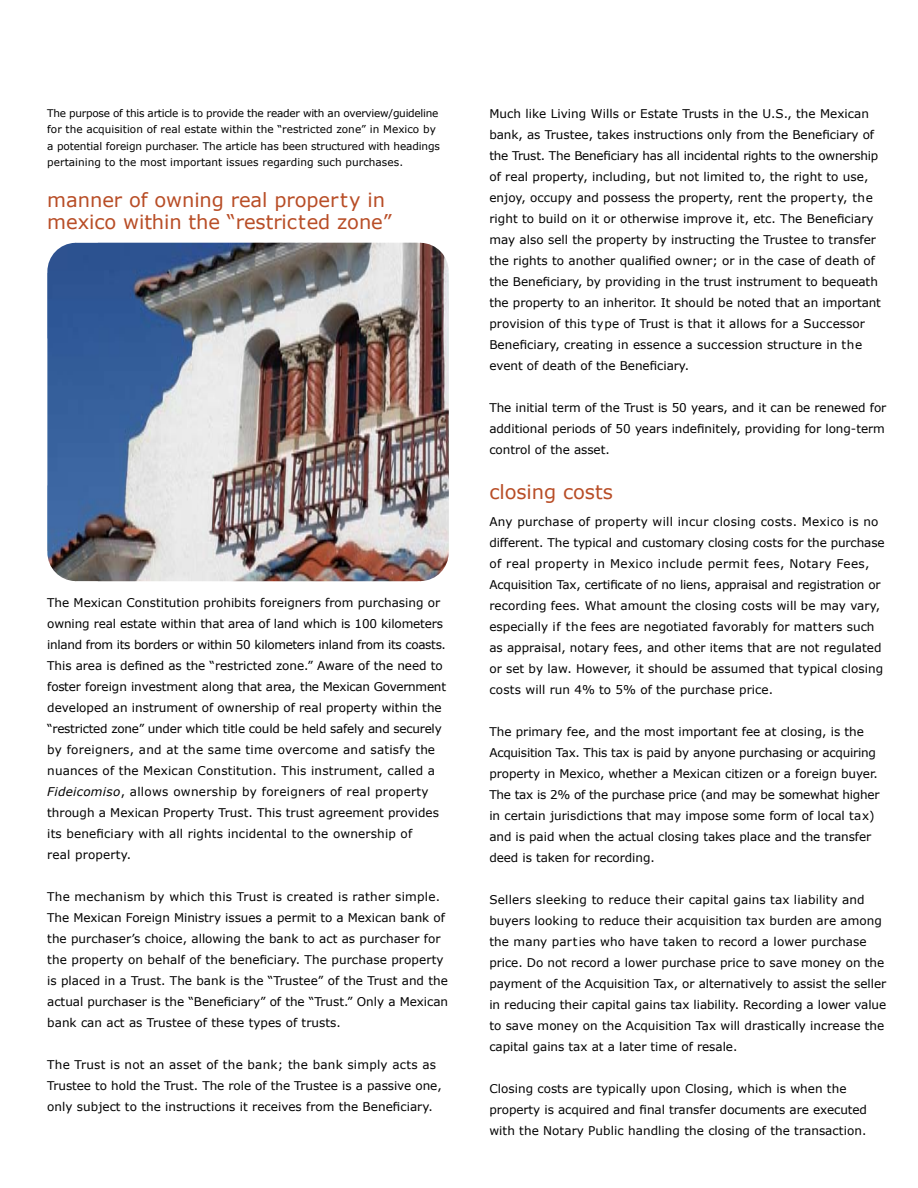
<style>
.page{position:relative;width:918px;height:1188px;background:#fff}
.page>*{position:absolute;margin:0;border:0;box-sizing:border-box;transform-origin:0 0}
.t1{font:19.5px/22.5px "Verdana";letter-spacing:-.005em;color:#b84d26}
.t2{font:12px/21px "Verdana";color:#000}
.t3{font:10.5px/16.5px "Verdana";letter-spacing:-.01em;color:#000}
.s1{font-style:italic}
</style>
<div class="page">
<img style="left:47px;top:243px;width:402px;height:338px">
<p class="t3" style="left:47px;top:104px;width:394px">The purpose of this article is to provide the reader with an overview/guideline for the acquisition of real estate within the “restricted zone” in Mexico by a potential foreign purchaser. The article has been structured with headings pertaining to the most important issues regarding such purchases.</p>
<h1 class="t1" style="left:47px;top:188px;width:346px">manner of owning real property in mexico within the “restricted zone”</h1>
<p class="t2" style="left:47px;top:592px;width:400px">The Mexican Constitution prohibits foreigners from purchasing or owning real estate within that area of land which is 100 kilometers inland from its borders or within 50 kilometers inland from its coasts.<br>This area is defined as the “restricted zone.” Aware of the need to foster foreign investment along that area, the Mexican Government developed an instrument of ownership of real property within the “restricted zone” under which title could be held safely and securely by foreigners, and at the same time overcome and satisfy the nuances of the Mexican Constitution. This instrument, called a <span class="s1">Fideicomiso</span>, allows ownership by foreigners of real property through a Mexican Property Trust. This trust agreement provides its beneficiary with all rights incidental to the ownership of<br>real property.</p>
<p class="t2" style="left:47px;top:886px;width:402px">The mechanism by which this Trust is created is rather simple.<br>The Mexican Foreign Ministry issues a permit to a Mexican bank of the purchaser’s choice, allowing the bank to act as purchaser for the property on behalf of the beneficiary. The purchase property is placed in a Trust. The bank is the “Trustee” of the Trust and the actual purchaser is the “Beneficiary” of the “Trust.” Only a Mexican bank can act as Trustee of these types of trusts.</p>
<p class="t2" style="left:47px;top:1054px;width:396px">The Trust is not an asset of the bank; the bank simply acts as<br>Trustee to hold the Trust. The role of the Trustee is a passive one, only subject to the instructions it receives from the Beneficiary.</p>
<p class="t2" style="left:489px;top:103px;width:393px">Much like Living Wills or Estate Trusts in the U.S., the Mexican bank, as Trustee, takes instructions only from the Beneficiary of the Trust. The Beneficiary has all incidental rights to the ownership of real property, including, but not limited to, the right to use, enjoy, occupy and possess the property, rent the property, the right to build on it or otherwise improve it, etc. The Beneficiary may also sell the property by instructing the Trustee to transfer the rights to another qualified owner; or in the case of death of the Beneficiary, by providing in the trust instrument to bequeath the property to an inheritor. It should be noted that an important provision of this type of Trust is that it allows for a Successor Beneficiary, creating in essence a succession structure in the event of death of the Beneficiary.</p>
<p class="t2" style="left:489px;top:397px;width:399px">The initial term of the Trust is 50 years, and it can be renewed for additional periods of 50 years indefinitely, providing for long-term control of the asset.</p>
<h1 class="t1" style="left:489px;top:480px;width:125px">closing costs</h1>
<p class="t2" style="left:489px;top:511px;width:397px">Any purchase of property will incur closing costs. Mexico is no different. The typical and customary closing costs for the purchase of real property in Mexico include permit fees, Notary Fees, Acquisition Tax, certificate of no liens, appraisal and registration or recording fees. What amount the closing costs will be may vary, especially if the fees are negotiated favorably for matters such as appraisal, notary fees, and other items that are not regulated or set by law. However, it should be assumed that typical closing costs will run 4% to 5% of the purchase price.</p>
<p class="t2" style="left:489px;top:721px;width:392px">The primary fee, and the most important fee at closing, is the Acquisition Tax. This tax is paid by anyone purchasing or acquiring property in Mexico, whether a Mexican citizen or a foreign buyer.<br>The tax is 2% of the purchase price (and may be somewhat higher in certain jurisdictions that may impose some form of local tax) and is paid when the actual closing takes place and the transfer deed is taken for recording.</p>
<p class="t2" style="left:489px;top:889px;width:398px">Sellers sleeking to reduce their capital gains tax liability and buyers looking to reduce their acquisition tax burden are among the many parties who have taken to record a lower purchase price. Do not record a lower purchase price to save money on the payment of the Acquisition Tax, or alternatively to assist the seller in reducing their capital gains tax liability. Recording a lower value to save money on the Acquisition Tax will drastically increase the capital gains tax at a later time of resale.</p>
<p class="t2" style="left:489px;top:1078px;width:379px">Closing costs are typically upon Closing, which is when the property is acquired and final transfer documents are executed with the Notary Public handling the closing of the transaction.</p>
</div>
